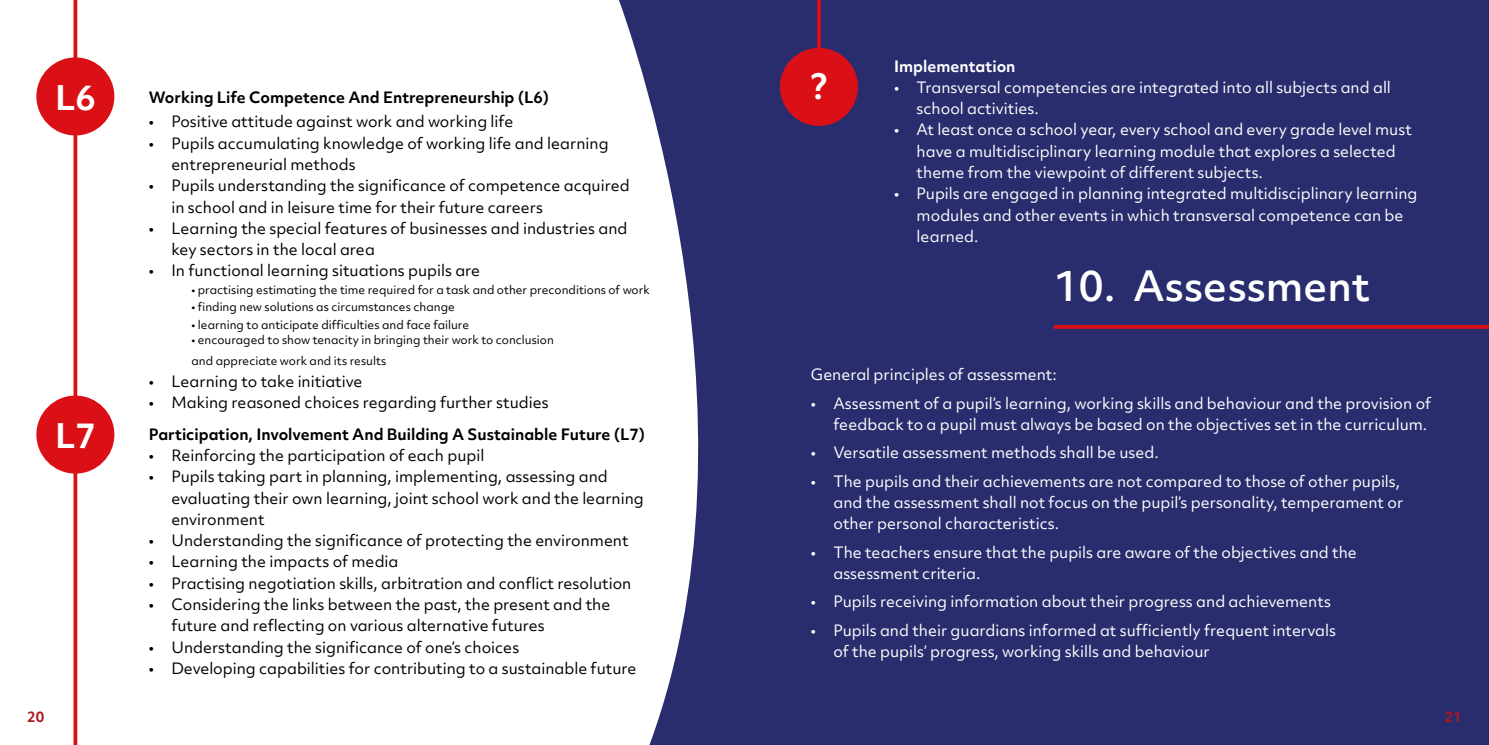
<style>
.page{position:relative;width:1489px;height:745px;background:#fff}
.page>*{position:absolute;margin:0;border:0;box-sizing:border-box;transform-origin:0 0}
.t1{font:500 40px "Objektiv Mk 2";color:#fff}
.t2{font:700 32.5px "Objektiv Mk 2";color:#fff}
.t3{font:15px/21.2px "Objektiv Mk 2";color:#fff}
.t4{font:15px/21.2px "Objektiv Mk 2";color:#000}
.t5{font:700 15px "Objektiv Mk 2";color:#000}
.t6{font:700 15px "Objektiv Mk 2";color:#fff}
.t7{font:700 13.75px "Objektiv Mk 2";color:#af191e}
.t8{font:11.25px/21.2px "Objektiv Mk 2";color:#000}
</style>
<div class="page">
<svg style="left:73px;top:0;width:4px;height:744px;background:#df2d33"></svg>
<div style="left:36px;top:57px;width:78px;height:78px;background:#db0f16;border-radius:50%"></div>
<div style="left:36px;top:395px;width:78px;height:78px;background:#db0f16;border-radius:50%"></div>
<svg style="left:619px;top:0;width:125px;height:744px;fill:#292d6d"></svg>
<div style="left:744px;top:0;width:744px;height:744px;background:#292d6d"></div>
<hr style="left:817px;top:0;width:3px;height:115px;background:#db0f16">
<div style="left:780px;top:48px;width:77px;height:78px;background:#db0f16;border-radius:50%"></div>
<hr style="left:1053px;top:325px;width:435px;height:3px;background:#db0f16">
<h2 class="t2" style="left:55px;top:74px;width:42px">L6</h2>
<h2 class="t2" style="left:55px;top:412px;width:42px">L7</h2>
<p class="t5" style="left:149px;top:86px;width:402px">Working Life Competence And Entrepreneurship (L6)</p>
<p class="t4" style="left:149px;top:111px;width:366px">• Positive attitude against work and working life</p>
<p class="t4" style="left:171px;top:132px;width:438px;text-indent:-22px">• Pupils accumulating knowledge of working life and learning entrepreneurial methods</p>
<p class="t4" style="left:171px;top:175px;width:460px;text-indent:-22px">• Pupils understanding the significance of competence acquired in school and in leisure time for their future careers</p>
<p class="t4" style="left:171px;top:217px;width:457px;text-indent:-22px">• Learning the special features of businesses and industries and key sectors in the local area</p>
<p class="t4" style="left:149px;top:260px;width:333px">• In functional learning situations pupils are</p>
<p class="t8" style="left:191px;top:279px;width:460px">• practising estimating the time required for a task and other preconditions of work</p>
<p class="t8" style="left:191px;top:296px;width:265px">• finding new solutions as circumstances change</p>
<p class="t8" style="left:191px;top:314px;width:279px">• learning to anticipate difficulties and face failure</p>
<p class="t8" style="left:191px;top:329px;width:364px">• encouraged to show tenacity in bringing their work to conclusion and appreciate work and its results</p>
<p class="t4" style="left:149px;top:370px;width:215px">• Learning to take initiative</p>
<p class="t4" style="left:149px;top:391px;width:401px">• Making reasoned choices regarding further studies</p>
<p class="t5" style="left:149px;top:423px;width:498px">Participation, Involvement And Building A Sustainable Future (L7)</p>
<p class="t4" style="left:149px;top:444px;width:337px">• Reinforcing the participation of each pupil</p>
<p class="t4" style="left:171px;top:465px;width:474px;text-indent:-22px">• Pupils taking part in planning, implementing, assessing and evaluating their own learning, joint school work and the learning environment</p>
<p class="t4" style="left:149px;top:529px;width:481px">• Understanding the significance of protecting the environment</p>
<p class="t4" style="left:149px;top:550px;width:251px">• Learning the impacts of media</p>
<p class="t4" style="left:149px;top:572px;width:484px">• Practising negotiation skills, arbitration and conflict resolution</p>
<p class="t4" style="left:171px;top:593px;width:440px;text-indent:-22px">• Considering the links between the past, the present and the future and reflecting on various alternative futures</p>
<p class="t4" style="left:149px;top:635px;width:372px">• Understanding the significance of one’s choices</p>
<p class="t4" style="left:149px;top:657px;width:489px">• Developing capabilities for contributing to a sustainable future</p>
<h2 class="t2" style="left:810px;top:64px;width:18px">?</h2>
<p class="t6" style="left:894px;top:55px;width:123px">Implementation</p>
<p class="t3" style="left:916px;top:76px;width:476px;text-indent:-22px">• Transversal competencies are integrated into all subjects and all school activities.</p>
<p class="t3" style="left:916px;top:119px;width:497px;text-indent:-22px">• At least once a school year, every school and every grade level must have a multidisciplinary learning module that explores a selected theme from the viewpoint of different subjects.</p>
<p class="t3" style="left:916px;top:183px;width:502px;text-indent:-22px">• Pupils are engaged in planning integrated multidisciplinary learning modules and other events in which transversal competence can be learned.</p>
<h1 class="t1" style="left:1054px;top:258px;width:317px">10. Assessment</h1>
<p class="t3" style="left:811px;top:364px;width:247px">General principles of assessment:</p>
<p class="t3" style="left:811px;top:392px;width:621px;text-align:right">• Assessment of a pupil’s learning, working skills and behaviour and the provision of feedback to a pupil must always be based on the objectives set in the curriculum.</p>
<p class="t3" style="left:811px;top:441px;width:349px">• Versatile assessment methods shall be used.</p>
<p class="t3" style="left:833px;top:470px;width:571px;text-indent:-22px">• The pupils and their achievements are not compared to those of other pupils, and the assessment shall not focus on the pupil’s personality, temperament or other personal characteristics.</p>
<p class="t3" style="left:833px;top:541px;width:525px;text-indent:-22px">• The teachers ensure that the pupils are aware of the objectives and the assessment criteria.</p>
<p class="t3" style="left:811px;top:590px;width:521px">• Pupils receiving information about their progress and achievements</p>
<p class="t3" style="left:833px;top:619px;width:504px;text-indent:-22px">• Pupils and their guardians informed at sufficiently frequent intervals of the pupils’ progress, working skills and behaviour</p>
<p class="t7" style="left:27px;top:707px;width:19px">20</p>
<p class="t7" style="left:1444px;top:707px;width:19px">21</p>
</div>
